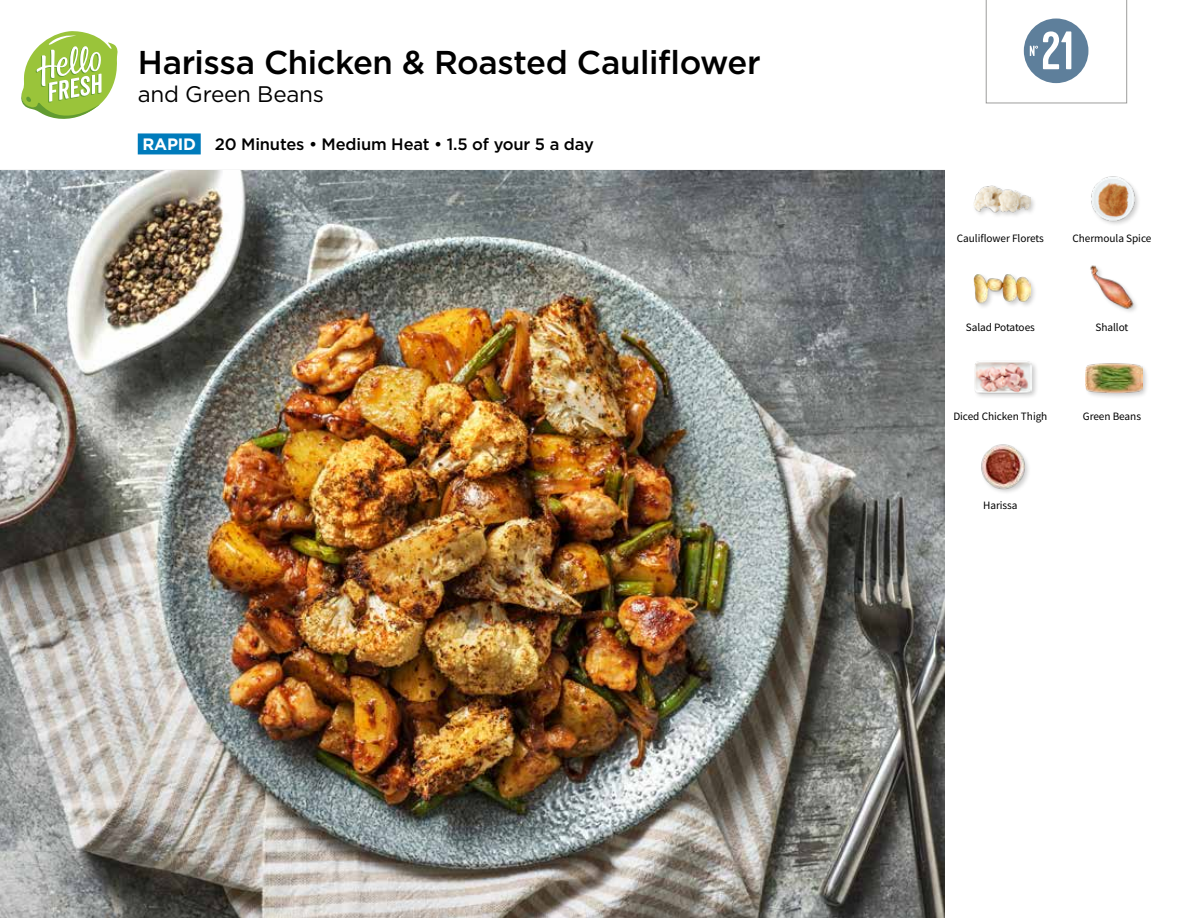
<style>
.page{position:relative;width:1188px;height:918px;background:#fff}
.page>*{position:absolute;margin:0;border:0;box-sizing:border-box;transform-origin:0 0}
.t1{font:54px "Kapra";color:#fff}
.t2{font:500 33px "Gotham";letter-spacing:-.015em;color:#000}
.t3{font:22.5px "Gotham";letter-spacing:-.01em;color:#000}
.t4{font:500 16.5px "Gotham";letter-spacing:-.01em;color:#000}
.t5{font:11.25px "Source Sans Pro";letter-spacing:-.005em;color:#000}
.s1{font-weight:700;color:#fff}
</style>
<div class="page">
<div style="left:138px;top:133px;width:63px;height:21px;background:#007bbb"></div>
<svg style="left:21px;top:31px;width:97px;height:88px"></svg>
<img style="left:0;top:170px;width:945px;height:748px">
<img style="left:981px;top:444px;width:48px;height:49px">
<div style="left:973px;top:360px;width:66px;height:40px;background:#000;opacity:.2"></div>
<img style="left:975px;top:360px;width:57px;height:40px">
<div style="left:1084px;top:362px;width:66px;height:38px;background:#000;opacity:.2"></div>
<img style="left:1085px;top:362px;width:58px;height:38px">
<img style="left:1090px;top:265px;width:46px;height:47px">
<div style="left:973px;top:273px;width:64px;height:37px;background:#000;opacity:.2"></div>
<img style="left:973px;top:273px;width:58px;height:37px">
<div style="left:972px;top:185px;width:65px;height:34px;background:#000;opacity:.2"></div>
<img style="left:973px;top:185px;width:58px;height:34px">
<img style="left:1091px;top:176px;width:48px;height:49px">
<svg style="left:986px;top:0;width:141px;height:104px"></svg>
<h2 class="t2" style="left:138px;top:41px;width:625px">Harissa Chicken &amp; Roasted Cauliflower</h2>
<h3 class="t3" style="left:138px;top:82px;width:188px">and Green Beans</h3>
<h3 class="t4" style="left:142px;top:133px;width:453px"><span class="s1">RAPID</span> 20 Minutes • Medium Heat • 1.5 of your 5 a day</h3>
<h1 class="t1" style="left:1041px;top:19px;width:34px">21</h1>
<p class="t5" style="left:957px;top:231px;width:88px">Cauliflower Florets</p>
<p class="t5" style="left:1072px;top:231px;width:81px">Chermoula Spice</p>
<p class="t5" style="left:966px;top:320px;width:71px">Salad Potatoes</p>
<p class="t5" style="left:1095px;top:320px;width:34px">Shallot</p>
<p class="t5" style="left:953px;top:409px;width:96px">Diced Chicken Thigh</p>
<p class="t5" style="left:1083px;top:409px;width:60px">Green Beans</p>
<p class="t5" style="left:983px;top:498px;width:36px">Harissa</p>
</div>
